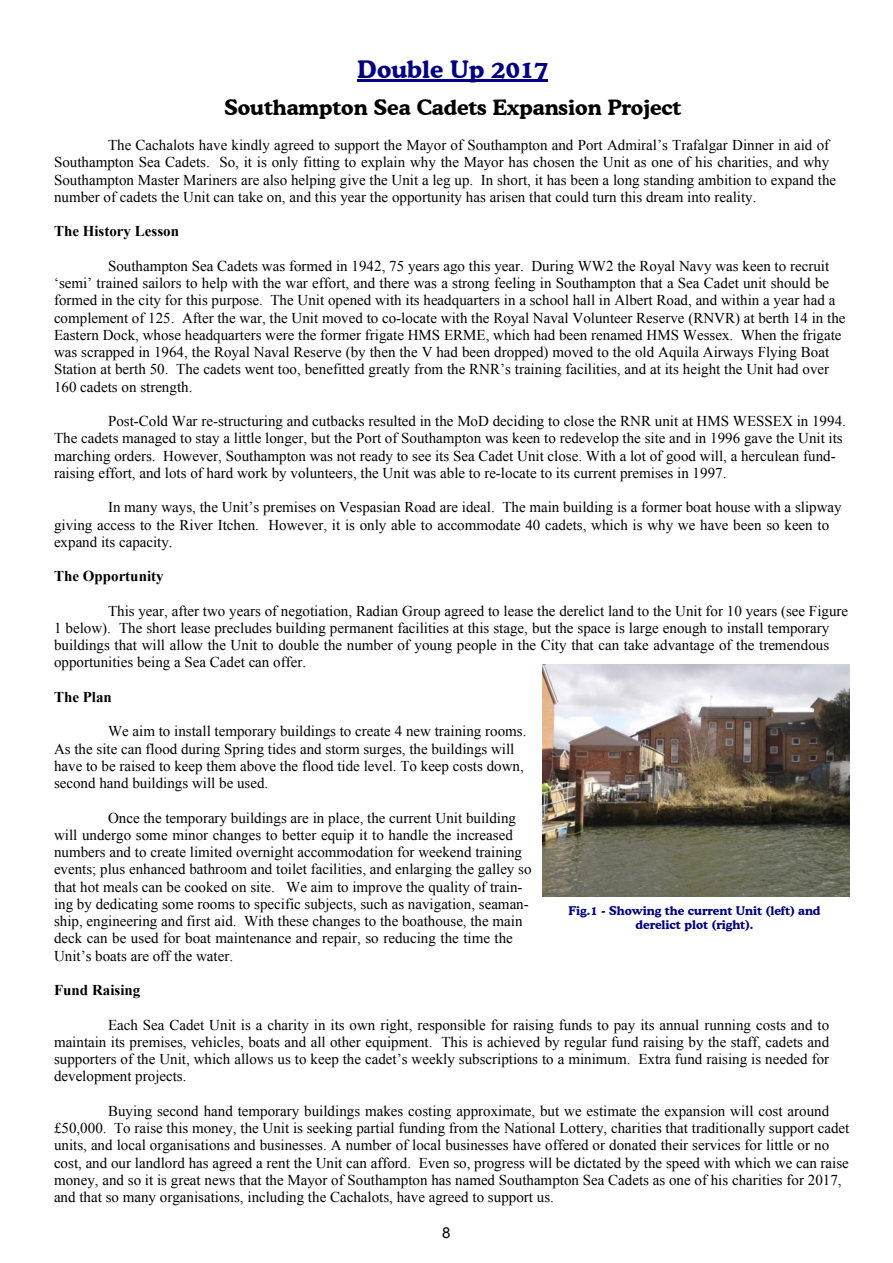
<style>
.page{position:relative;width:893px;height:1263px;background:#fff}
.page>*{position:absolute;margin:0;border:0;box-sizing:border-box;transform-origin:0 0}
.t1{font:700 24px "Cooper BT";color:#000080}
.t2{font:700 21px "Cooper BT";color:#000}
.t3{font:15px/17.2px "Times New Roman";color:#000}
.t4{font:700 15px "Times New Roman";color:#000}
.t5{font:15px "Arial";color:#000}
.t6{font:700 12px/14.5px "Cooper BT";color:#000080;text-align:center}
</style>
<div class="page">
<hr style="left:357px;top:79px;width:191px;height:2px;background:#000080">
<img style="left:542px;top:664px;width:307px;height:232px">
<h1 class="t1" style="left:357px;top:60px;width:192px">Double Up 2017</h1>
<h2 class="t2" style="left:224px;top:99px;width:458px">Southampton Sea Cadets Expansion Project</h2>
<p class="t3" style="left:54px;top:138px;width:784px;text-indent:54px">The Cachalots have kindly agreed to support the Mayor of Southampton and Port Admiral’s Trafalgar Dinner in aid of Southampton Sea Cadets. So, it is only fitting to explain why the Mayor has chosen the Unit as one of his charities, and why Southampton Master Mariners are also helping give the Unit a leg up. In short, it has been a long standing ambition to expand the number of cadets the Unit can take on, and this year the opportunity has arisen that could turn this dream into reality.</p>
<p class="t4" style="left:54px;top:226px;width:127px">The History Lesson</p>
<p class="t3" style="left:54px;top:259px;width:793px;text-indent:54px">Southampton Sea Cadets was formed in 1942, 75 years ago this year. During WW2 the Royal Navy was keen to recruit ‘semi’ trained sailors to help with the war effort, and there was a strong feeling in Southampton that a Sea Cadet unit should be formed in the city for this purpose. The Unit opened with its headquarters in a school hall in Albert Road, and within a year had a complement of 125. After the war, the Unit moved to co-locate with the Royal Naval Volunteer Reserve (RNVR) at berth 14 in the Eastern Dock, whose headquarters were the former frigate HMS ERME, which had been renamed HMS Wessex. When the frigate was scrapped in 1964, the Royal Naval Reserve (by then the V had been dropped) moved to the old Aquila Airways Flying Boat Station at berth 50. The cadets went too, benefitted greatly from the RNR’s training facilities, and at its height the Unit had over 160 cadets on strength.</p>
<p class="t3" style="left:54px;top:414px;width:793px;text-indent:54px">Post-Cold War re-structuring and cutbacks resulted in the MoD deciding to close the RNR unit at HMS WESSEX in 1994.<br>The cadets managed to stay a little longer, but the Port of Southampton was keen to redevelop the site and in 1996 gave the Unit its marching orders. However, Southampton was not ready to see its Sea Cadet Unit close. With a lot of good will, a herculean fund&shy;raising effort, and lots of hard work by volunteers, the Unit was able to re-locate to its current premises in 1997.</p>
<p class="t3" style="left:54px;top:500px;width:789px;text-indent:54px">In many ways, the Unit’s premises on Vespasian Road are ideal. The main building is a former boat house with a slipway giving access to the River Itchen. However, it is only able to accommodate 40 cadets, which is why we have been so keen to expand its capacity.</p>
<p class="t4" style="left:54px;top:571px;width:111px">The Opportunity</p>
<p class="t3" style="left:54px;top:603px;width:796px;text-indent:54px">This year, after two years of negotiation, Radian Group agreed to lease the derelict land to the Unit for 10 years (see Figure 1 below). The short lease precludes building permanent facilities at this stage, but the space is large enough to install temporary buildings that will allow the Unit to double the number of young people in the City that can take advantage of the tremendous opportunities being a Sea Cadet can offer.</p>
<p class="t4" style="left:54px;top:692px;width:59px">The Plan</p>
<p class="t3" style="left:54px;top:724px;width:474px;text-indent:54px">We aim to install temporary buildings to create 4 new training rooms.<br>As the site can flood during Spring tides and storm surges, the buildings will have to be raised to keep them above the flood tide level. To keep costs down, second hand buildings will be used.</p>
<p class="t3" style="left:54px;top:810px;width:479px;text-indent:54px">Once the temporary buildings are in place, the current Unit building will undergo some minor changes to better equip it to handle the increased numbers and to create limited overnight accommodation for weekend training events; plus enhanced bathroom and toilet facilities, and enlarging the galley so that hot meals can be cooked on site. We aim to improve the quality of train&shy;ing by dedicating some rooms to specific subjects, such as navigation, seaman&shy;ship, engineering and first aid. With these changes to the boathouse, the main deck can be used for boat maintenance and repair, so reducing the time the Unit’s boats are off the water.</p>
<p class="t4" style="left:54px;top:985px;width:88px">Fund Raising</p>
<p class="t3" style="left:54px;top:1017px;width:777px;text-align:justify;text-indent:54px">Each Sea Cadet Unit is a charity in its own right, responsible for raising funds to pay its annual running costs and to maintain its premises, vehicles, boats and all other equipment. This is achieved by regular fund raising by the staff, cadets and supporters of the Unit, which allows us to keep the cadet’s weekly subscriptions to a minimum. Extra fund raising is needed for development projects.</p>
<p class="t3" style="left:54px;top:1103px;width:797px;text-indent:54px">Buying second hand temporary buildings makes costing approximate, but we estimate the expansion will cost around £50,000. To raise this money, the Unit is seeking partial funding from the National Lottery, charities that traditionally support cadet units, and local organisations and businesses. A number of local businesses have offered or donated their services for little or no cost, and our landlord has agreed a rent the Unit can afford. Even so, progress will be dictated by the speed with which we can raise money, and so it is great news that the Mayor of Southampton has named Southampton Sea Cadets as one of his charities for 2017, and that so many organisations, including the Cachalots, have agreed to support us.</p>
<p class="t6" style="left:568px;top:904px;width:254px">Fig.1 - Showing the current Unit (left) and derelict plot (right).</p>
<p class="t5" style="left:442px;top:1227px;width:10px">8</p>
</div>
